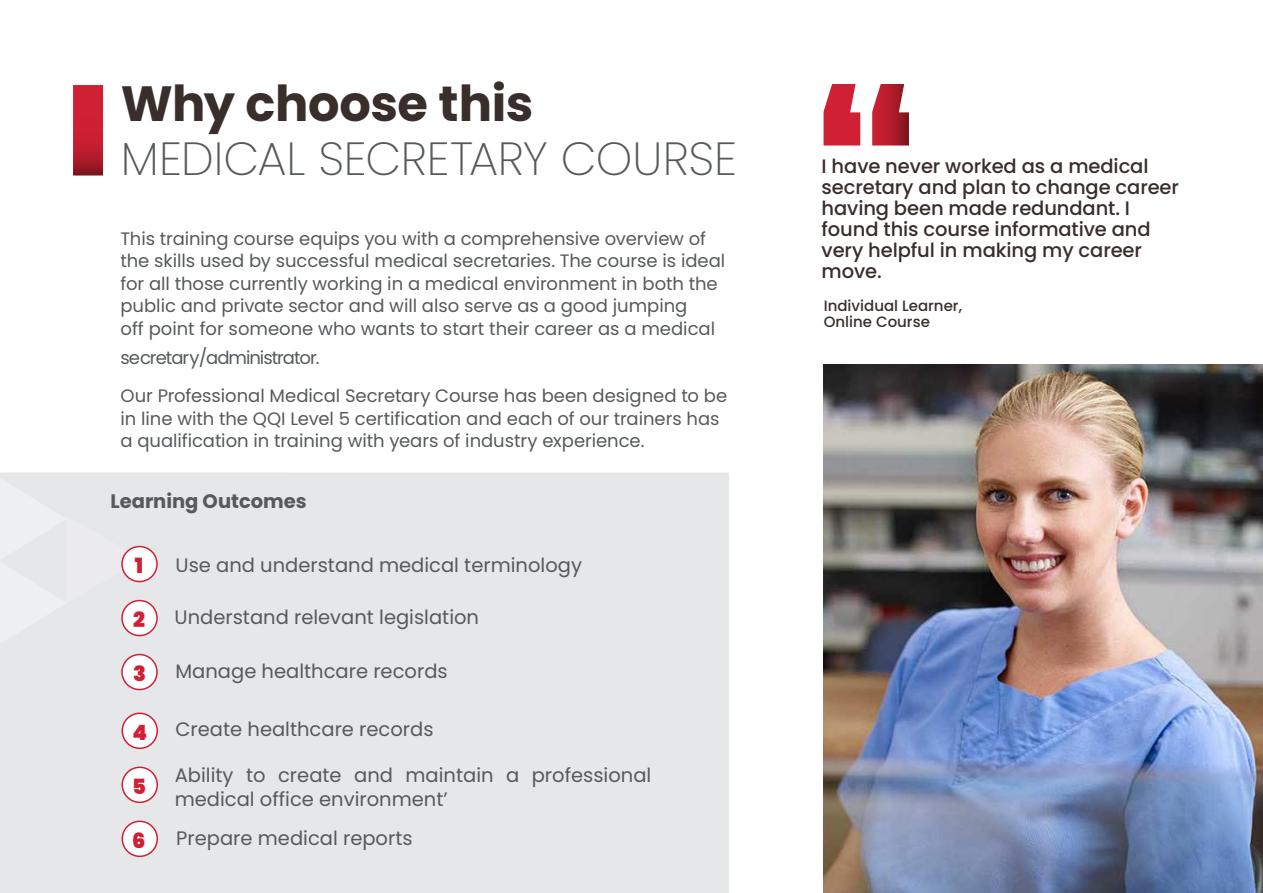
<style>
.page{position:relative;width:1263px;height:893px;background:#fff}
.page>*{position:absolute;margin:0;border:0;box-sizing:border-box;transform-origin:0 0}
.t1{font:700 49.5px "Poppins";letter-spacing:-.01em;color:#392e2c}
.t2{font:200 46.5px "Poppins";letter-spacing:-.01em;color:#565a5c}
.t3{font:900 21px "Poppins";color:#d02033}
.t4{font:19.5px/24px "Poppins";color:#565a5c}
.t5{font:500 19.5px/21px "Poppins";letter-spacing:-.005em;color:#392e2c}
.t6{font:700 19.5px "Poppins";color:#565a5c}
.t7{font:18px/22.5px "Poppins";letter-spacing:-.005em;color:#565a5c}
.t8{font:500 15px/16.5px "Poppins";color:#392e2c}
</style>
<div class="page">
<img style="left:823px;top:365px;width:440px;height:528px">
<svg style="left:73px;top:85px;width:30px;height:90px;background:#c01e2f"></svg>
<div style="left:0;top:473px;width:729px;height:420px;background:#e6e7e9"></div>
<svg style="left:823px;top:84px;width:86px;height:62px"></svg>
<div style="left:122px;top:547px;width:35px;height:35px;background:#fff;border-radius:50%"></div>
<div style="left:121px;top:546px;width:37px;height:36px;border:2px solid #d02033;border-radius:50%"></div>
<div style="left:122px;top:601px;width:35px;height:35px;background:#fff;border-radius:50%"></div>
<div style="left:121px;top:600px;width:37px;height:36px;border:2px solid #d02033;border-radius:50%"></div>
<div style="left:122px;top:655px;width:35px;height:35px;background:#fff;border-radius:50%"></div>
<div style="left:121px;top:654px;width:37px;height:36px;border:2px solid #d02033;border-radius:50%"></div>
<div style="left:122px;top:713px;width:35px;height:35px;background:#fff;border-radius:50%"></div>
<div style="left:122px;top:713px;width:36px;height:36px;border:2px solid #d02033;border-radius:50%"></div>
<div style="left:122px;top:767px;width:35px;height:35px;background:#fff;border-radius:50%"></div>
<div style="left:122px;top:767px;width:36px;height:36px;border:2px solid #d02033;border-radius:50%"></div>
<div style="left:122px;top:821px;width:35px;height:35px;background:#fff;border-radius:50%"></div>
<div style="left:122px;top:821px;width:36px;height:36px;border:2px solid #d02033;border-radius:50%"></div>
<h1 class="t1" style="left:121px;top:75px;width:414px">Why choose this</h1>
<h2 class="t2" style="left:121px;top:132px;width:617px">MEDICAL SECRETARY COURSE</h2>
<p class="t7" style="left:120px;top:227px;width:606px">This training course equips you with a comprehensive overview of the skills used by successful medical secretaries. The course is ideal for all those currently working in a medical environment in both the public and private sector and will also serve as a good jumping<br>off point for someone who wants to start their career as a medical</p>
<p class="t7" style="left:120px;top:338px;width:608px;line-height:38.7px">secretary/administrator.<br>Our Professional Medical Secretary Course has been designed to be</p>
<p class="t7" style="left:120px;top:407px;width:601px">in line with the QQI Level 5 certification and each of our trainers has a qualification in training with years of industry experience.</p>
<p class="t6" style="left:111px;top:490px;width:198px">Learning Outcomes</p>
<p class="t3" style="left:135px;top:553px;width:10px">1</p>
<p class="t4" style="left:176px;top:553px;width:408px">Use and understand medical terminology</p>
<p class="t3" style="left:133px;top:607px;width:13px">2</p>
<p class="t4" style="left:175px;top:605px;width:306px">Understand relevant legislation</p>
<p class="t3" style="left:133px;top:661px;width:14px">3</p>
<p class="t4" style="left:176px;top:659px;width:274px">Manage healthcare records</p>
<p class="t3" style="left:132px;top:720px;width:16px">4</p>
<p class="t4" style="left:176px;top:717px;width:260px">Create healthcare records</p>
<p class="t3" style="left:132px;top:774px;width:15px">5</p>
<p class="t4" style="left:175px;top:763px;width:478px">Ability to create and maintain a professional medical office environment’</p>
<p class="t3" style="left:132px;top:828px;width:15px">6</p>
<p class="t4" style="left:176px;top:826px;width:238px">Prepare medical reports</p>
<p class="t5" style="left:821px;top:156px;width:359px">I have never worked as a medical secretary and plan to change career having been made redundant. I found this course informative and very helpful in making my career move.</p>
<p class="t8" style="left:824px;top:297px;width:140px">Individual Learner,<br>Online Course</p>
</div>
